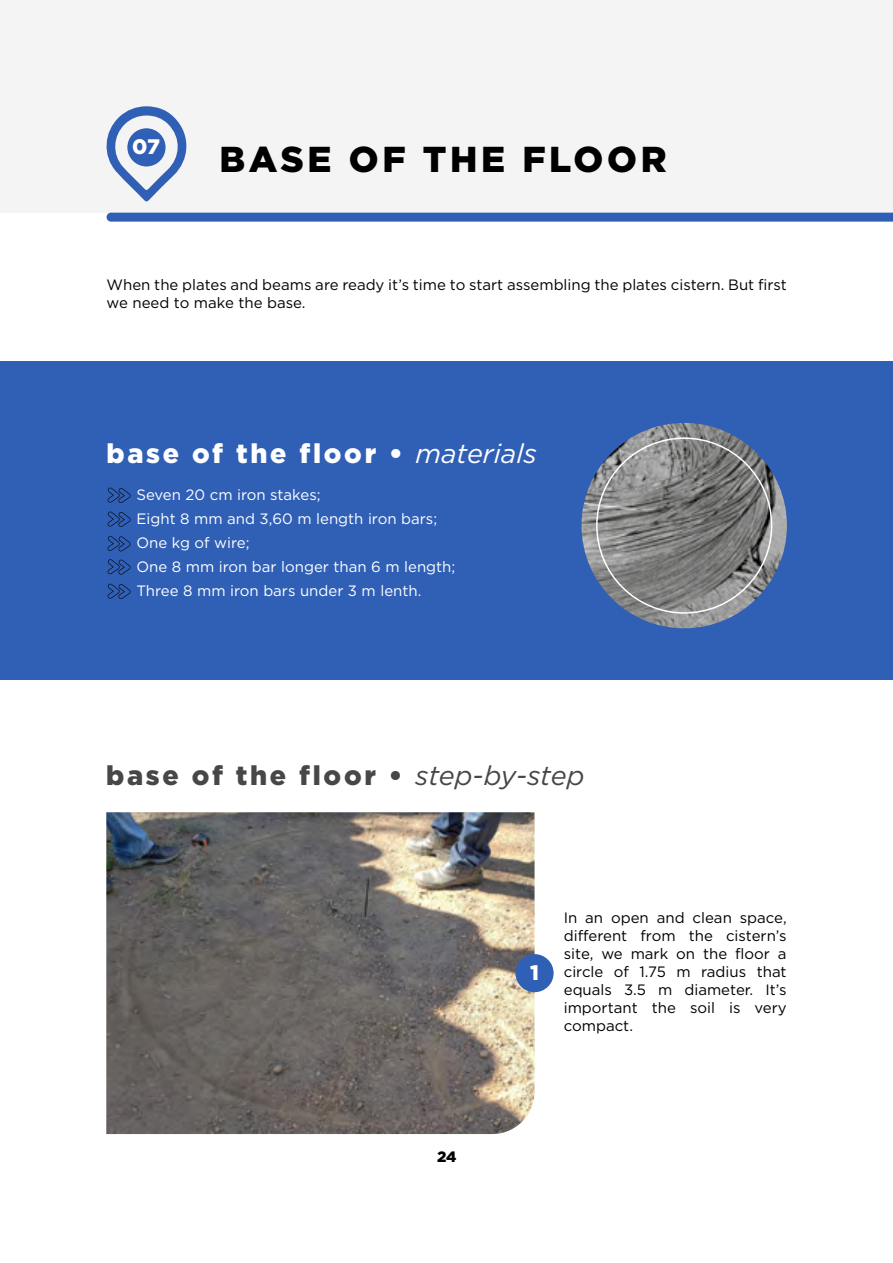
<style>
.page{position:relative;width:893px;height:1263px;background:#fff}
.page>*{position:absolute;margin:0;border:0;box-sizing:border-box;transform-origin:0 0}
.t1{font:900 36px "Gotham";letter-spacing:.1em;color:#000}
.t2{font:900 27px "Gotham";letter-spacing:.1em;color:#474747}
.t3{font:900 27px "Gotham";letter-spacing:.1em;color:#fff}
.t4{font:900 21px "Gotham";color:#fff}
.t5{font:15px/18px "Gotham";color:#000;text-align:justify}
.t6{font:15px/24px "Gotham";color:#fff}
.t7{font:900 15px "Gotham";color:#000}
.s1{font-weight:400;font-style:italic}
</style>
<div class="page">
<img style="left:106px;top:812px;width:429px;height:322px">
<div style="left:515px;top:954px;width:39px;height:38px;background:#305fb6;border-radius:50%"></div>
<div style="left:0;top:361px;width:893px;height:319px;background:#305fb6"></div>
<div style="left:0;top:0;width:893px;height:213px;background:#f4f4f4"></div>
<svg style="left:106px;top:106px;width:81px;height:96px"></svg>
<div style="left:127px;top:128px;width:39px;height:38px;background:#305fb6;border-radius:50%"></div>
<svg style="left:107px;top:213px;width:786px;height:9px;background:#3865b8"></svg>
<svg style="left:107px;top:488px;width:23px;height:15px"></svg>
<svg style="left:107px;top:511px;width:23px;height:16px"></svg>
<svg style="left:107px;top:536px;width:23px;height:16px"></svg>
<svg style="left:107px;top:559px;width:23px;height:16px"></svg>
<svg style="left:107px;top:584px;width:23px;height:15px"></svg>
<img style="left:581px;top:423px;width:206px;height:205px;border-radius:103px">
<h3 class="t4" style="left:132px;top:135px;width:29px">07</h3>
<h1 class="t1" style="left:219px;top:138px;width:449px">BASE OF THE FLOOR</h1>
<p class="t5" style="left:107px;top:275px;width:682px">When the plates and beams are ready it’s time to start assembling the plates cistern. But first we need to make the base.</p>
<h2 class="t3" style="left:106px;top:438px;width:432px">base of the floor • <span class="s1">materials</span></h2>
<p class="t6" style="left:136px;top:483px;width:320px">Seven 20 cm iron stakes;<br>Eight 8 mm and 3,60 m length iron bars;<br>One kg of wire;<br>One 8 mm iron bar longer than 6 m length;<br>Three 8 mm iron bars under 3 m lenth.</p>
<h2 class="t2" style="left:106px;top:760px;width:480px">base of the floor • <span class="s1">step-by-step</span></h2>
<p class="t7" style="left:437px;top:1148px;width:21px">24</p>
<h3 class="t4" style="left:530px;top:961px;width:10px">1</h3>
<p class="t5" style="left:564px;top:908px;width:224px">In an open and clean space, different from the cistern’s site, we mark on the floor a circle of 1.75 m radius that equals 3.5 m diameter. It’s important the soil is very compact.</p>
</div>
